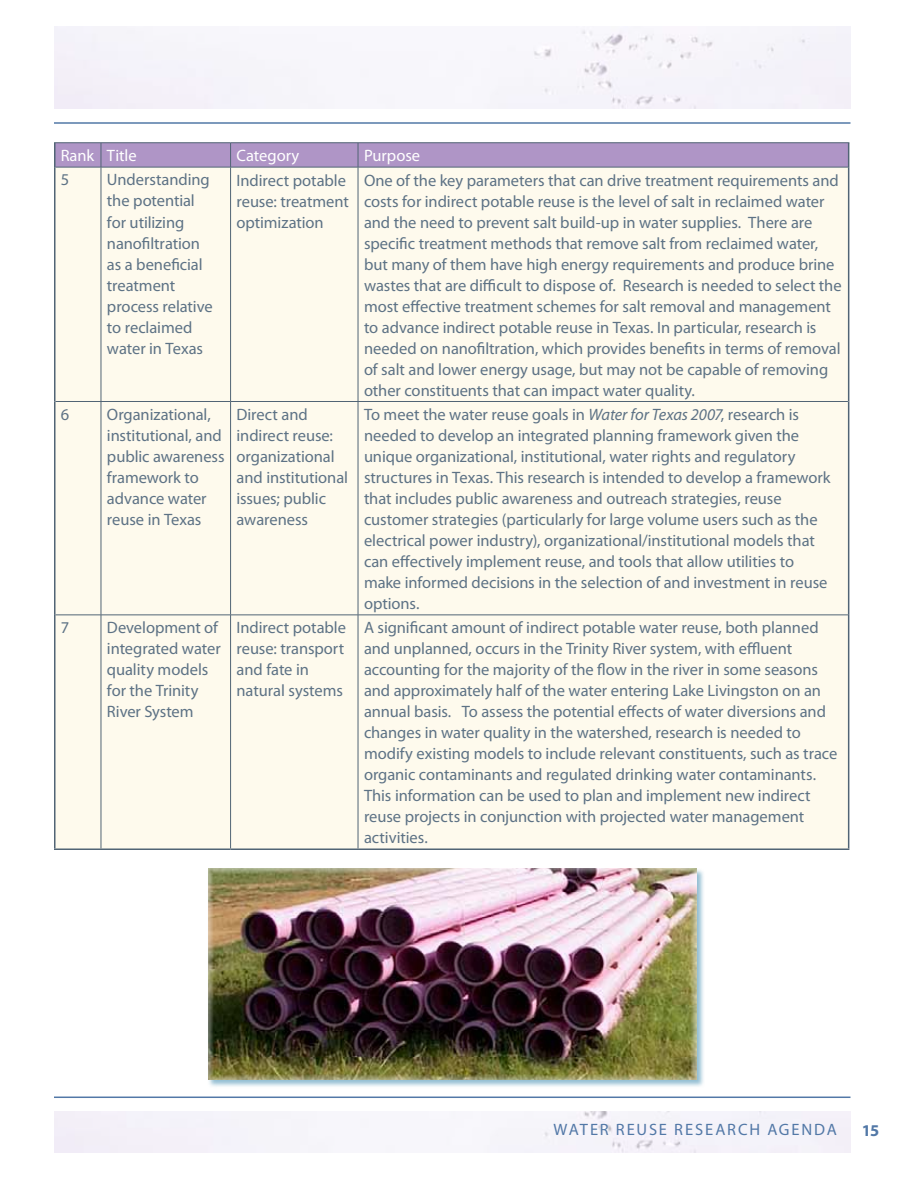
<style>
.page{position:relative;width:918px;height:1188px;background:#fff}
.page>*{position:absolute;margin:0;border:0;box-sizing:border-box;transform-origin:0 0}
.t1{font:16.5px/21px "Myriad Pro";letter-spacing:-.005em;color:#5d7285}
.t2{font:16.5px "Myriad Pro";letter-spacing:.115em;color:#5278a7}
.t3{font:16.5px "Myriad Pro";color:#fff}
.t4{font:700 16.5px "Myriad Pro";color:#5278a7}
.s1{font-style:italic}
</style>
<div class="page">
<div style="left:54px;top:1112px;width:796px;height:41px;background:#f5f3fa"></div>
<hr style="left:54px;top:1097px;width:796px;height:1px;background:#5278a7">
<hr style="left:54px;top:122px;width:796px;height:2px;background:#5278a7">
<div style="left:54px;top:27px;width:796px;height:82px;background:#f5f4fa"></div>
<div style="left:56px;top:168px;width:792px;height:680px;background:#fefaed"></div>
<hr style="left:54px;top:142px;width:47px;height:1px;background:#516475">
<hr style="left:101px;top:142px;width:130px;height:1px;background:#516475">
<hr style="left:231px;top:142px;width:127px;height:1px;background:#516475">
<hr style="left:358px;top:142px;width:491px;height:1px;background:#516475">
<hr style="left:56px;top:167px;width:45px;height:1px;background:#516475">
<hr style="left:101px;top:167px;width:130px;height:1px;background:#516475">
<hr style="left:101px;top:167px;width:1px;height:234px;background:#516475">
<hr style="left:231px;top:167px;width:127px;height:1px;background:#516475">
<hr style="left:230px;top:167px;width:1px;height:234px;background:#516475">
<hr style="left:358px;top:167px;width:490px;height:1px;background:#516475">
<hr style="left:358px;top:167px;width:1px;height:234px;background:#516475">
<hr style="left:56px;top:401px;width:45px;height:1px;background:#516475">
<hr style="left:101px;top:401px;width:130px;height:1px;background:#516475">
<hr style="left:101px;top:402px;width:1px;height:213px;background:#516475">
<hr style="left:231px;top:401px;width:127px;height:1px;background:#516475">
<hr style="left:230px;top:402px;width:1px;height:213px;background:#516475">
<hr style="left:358px;top:401px;width:490px;height:1px;background:#516475">
<hr style="left:358px;top:402px;width:1px;height:213px;background:#516475">
<hr style="left:56px;top:615px;width:45px;height:1px;background:#516475">
<hr style="left:101px;top:615px;width:130px;height:1px;background:#516475">
<hr style="left:101px;top:615px;width:1px;height:233px;background:#516475">
<hr style="left:231px;top:615px;width:127px;height:1px;background:#516475">
<hr style="left:230px;top:615px;width:1px;height:233px;background:#516475">
<hr style="left:358px;top:615px;width:490px;height:1px;background:#516475">
<hr style="left:358px;top:615px;width:1px;height:233px;background:#516475">
<hr style="left:54px;top:143px;width:2px;height:24px;background:#516475">
<svg style="left:55px;top:143px;width:794px;height:24px;background:#ac93c3"></svg>
<hr style="left:54px;top:167px;width:2px;height:234px;background:#516475">
<hr style="left:848px;top:167px;width:1px;height:234px;background:#516475">
<hr style="left:54px;top:401px;width:2px;height:214px;background:#516475">
<hr style="left:848px;top:401px;width:1px;height:214px;background:#516475">
<hr style="left:54px;top:615px;width:2px;height:233px;background:#516475">
<hr style="left:848px;top:615px;width:1px;height:233px;background:#516475">
<hr style="left:54px;top:848px;width:47px;height:2px;background:#516475">
<hr style="left:101px;top:848px;width:130px;height:2px;background:#516475">
<hr style="left:231px;top:848px;width:127px;height:2px;background:#516475">
<hr style="left:358px;top:848px;width:491px;height:2px;background:#516475">
<div style="left:207px;top:868px;width:498px;height:221px;background:#70a9c4;opacity:.75"></div>
<img style="left:208px;top:868px;width:489px;height:212px">
<p class="t3" style="left:61px;top:145px;width:77px">Rank Title</p>
<p class="t3" style="left:237px;top:145px;width:64px">Category</p>
<p class="t3" style="left:364px;top:145px;width:58px">Purpose</p>
<p class="t1" style="left:61px;top:169px;width:10px">5</p>
<p class="t1" style="left:107px;top:169px;width:107px">Understanding the potential for utilizing nanofiltration as a beneficial treatment process relative to reclaimed water in Texas</p>
<p class="t1" style="left:237px;top:169px;width:114px">Indirect potable reuse: treatment optimization</p>
<p class="t1" style="left:364px;top:169px;width:479px">One of the key parameters that can drive treatment requirements and costs for indirect potable reuse is the level of salt in reclaimed water and the need to prevent salt build-up in water supplies. There are specific treatment methods that remove salt from reclaimed water, but many of them have high energy requirements and produce brine wastes that are difficult to dispose of. Research is needed to select the most effective treatment schemes for salt removal and management to advance indirect potable reuse in Texas. In particular, research is needed on nanofiltration, which provides benefits in terms of removal of salt and lower energy usage, but may not be capable of removing other constituents that can impact water quality.</p>
<p class="t1" style="left:61px;top:404px;width:10px">6</p>
<p class="t1" style="left:107px;top:404px;width:119px">Organizational, institutional, and public awareness framework to advance water reuse in Texas</p>
<p class="t1" style="left:237px;top:404px;width:113px">Direct and indirect reuse: organizational and institutional issues; public awareness</p>
<p class="t1" style="left:364px;top:404px;width:468px">To meet the water reuse goals in <span class="s1">Water for Texas 2007</span>, research is needed to develop an integrated planning framework given the unique organizational, institutional, water rights and regulatory structures in Texas. This research is intended to develop a framework that includes public awareness and outreach strategies, reuse customer strategies (particularly for large volume users such as the electrical power industry), organizational/institutional models that can effectively implement reuse, and tools that allow utilities to make informed decisions in the selection of and investment in reuse options.</p>
<p class="t1" style="left:61px;top:617px;width:10px">7</p>
<p class="t1" style="left:107px;top:617px;width:115px">Development of integrated water quality models for the Trinity<br>River System</p>
<p class="t1" style="left:237px;top:617px;width:111px">Indirect potable reuse: transport and fate in natural systems</p>
<p class="t1" style="left:364px;top:617px;width:475px">A significant amount of indirect potable water reuse, both planned and unplanned, occurs in the Trinity River system, with effluent accounting for the majority of the flow in the river in some seasons and approximately half of the water entering Lake Livingston on an annual basis. To assess the potential effects of water diversions and changes in water quality in the watershed, research is needed to modify existing models to include relevant constituents, such as trace organic contaminants and regulated drinking water contaminants.<br>This information can be used to plan and implement new indirect reuse projects in conjunction with projected water management activities.</p>
<p class="t2" style="left:554px;top:1119px;width:285px">Water Reuse Research Agenda</p>
<p class="t4" style="left:862px;top:1120px;width:19px">15</p>
</div>
